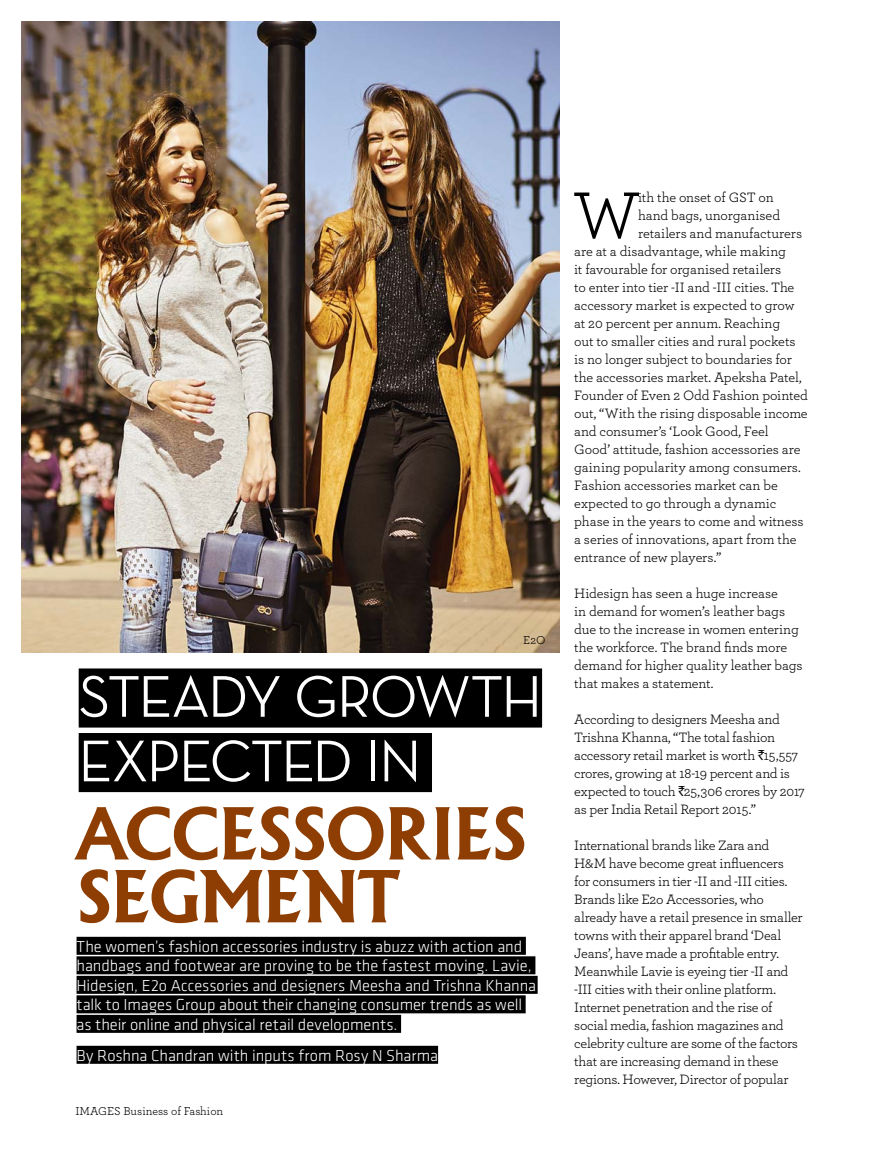
<style>
.page{position:relative;width:872px;height:1170px;background:#fff}
.page>*{position:absolute;margin:0;border:0;box-sizing:border-box;transform-origin:0 0}
.t1{font:69px "Archer";color:#000}
.t2{font:700 68.4px/62.8px "Albertus";letter-spacing:-.015em;color:#8e3e03}
.t3{font:500 59.7px/64.5px "Neutra Disp";letter-spacing:-.025em;color:#fff}
.t4{font:300 16.5px/19.5px "Klavika";color:#fff}
.t5{font:14.25px/18px "Archer";letter-spacing:-.015em;color:#000}
.t6{font:12px "Archer";color:#000}
.s1{font-family:"Rupee"}
</style>
<div class="page">
<div style="left:77px;top:936px;width:449px;height:18px;background:#000"></div>
<div style="left:77px;top:956px;width:458px;height:18px;background:#000"></div>
<div style="left:77px;top:975px;width:460px;height:18px;background:#000"></div>
<div style="left:77px;top:995px;width:448px;height:18px;background:#000"></div>
<div style="left:77px;top:1014px;width:324px;height:18px;background:#000"></div>
<div style="left:79px;top:668px;width:463px;height:59px;background:#000"></div>
<div style="left:79px;top:733px;width:353px;height:59px;background:#000"></div>
<img style="left:21px;top:21px;width:538px;height:631px">
<div style="left:77px;top:1045px;width:361px;height:18px;background:#000"></div>
<p class="t6" style="left:523px;top:635px;width:24px">E2O</p>
<h3 class="t3" style="left:79px;top:670px;width:464px">STEADY GROWTH<br>EXPECTED IN</h3>
<h2 class="t2" style="left:77px;top:802px;width:452px">ACCESSORIES<br>SEGMENT</h2>
<p class="t4" style="left:77px;top:938px;width:461px">The women’s fashion accessories industry is abuzz with action and handbags and footwear are proving to be the fastest moving. Lavie, Hidesign, E2o Accessories and designers Meesha and Trishna Khanna talk to Images Group about their changing consumer trends as well as their online and physical retail developments.</p>
<p class="t4" style="left:77px;top:1047px;width:363px">By Roshna Chandran with inputs from Rosy N Sharma</p>
<p class="t6" style="left:75px;top:1106px;width:149px">IMAGES Business of Fashion</p>
<h1 class="t1" style="left:573px;top:189px;width:69px">W</h1>
<p class="t5" style="left:638px;top:189px;width:137px">ith the onset of GST on</p>
<p class="t5" style="left:638px;top:207px;width:143px">hand bags, unorganised</p>
<p class="t5" style="left:638px;top:225px;width:165px">retailers and manufacturers</p>
<p class="t5" style="left:574px;top:243px;width:213px">are at a disadvantage, while making</p>
<p class="t5" style="left:574px;top:261px;width:208px">it favourable for organised retailers</p>
<p class="t5" style="left:574px;top:279px;width:222px">to enter into tier -II and -III cities. The</p>
<p class="t5" style="left:574px;top:297px;width:222px">accessory market is expected to grow</p>
<p class="t5" style="left:574px;top:315px;width:207px">at 20 percent per annum. Reaching</p>
<p class="t5" style="left:574px;top:333px;width:223px">out to smaller cities and rural pockets</p>
<p class="t5" style="left:574px;top:351px;width:219px">is no longer subject to boundaries for</p>
<p class="t5" style="left:574px;top:369px;width:229px">the accessories market. Apeksha Patel,</p>
<p class="t5" style="left:574px;top:387px;width:235px">Founder of Even 2 Odd Fashion pointed</p>
<p class="t5" style="left:574px;top:405px;width:235px">out, “With the rising disposable income</p>
<p class="t5" style="left:574px;top:423px;width:196px">and consumer’s ‘Look Good, Feel</p>
<p class="t5" style="left:574px;top:441px;width:228px">Good’ attitude, fashion accessories are</p>
<p class="t5" style="left:574px;top:459px;width:228px">gaining popularity among consumers.</p>
<p class="t5" style="left:574px;top:477px;width:205px">Fashion accessories market can be</p>
<p class="t5" style="left:574px;top:495px;width:203px">expected to go through a dynamic</p>
<p class="t5" style="left:574px;top:514px;width:231px">phase in the years to come and witness</p>
<p class="t5" style="left:574px;top:532px;width:224px">a series of innovations, apart from the</p>
<p class="t5" style="left:574px;top:550px;width:148px">entrance of new players.”</p>
<p class="t5" style="left:574px;top:586px;width:230px">Hidesign has seen a huge increase<br>in demand for women’s leather bags due to the increase in women entering the workforce. The brand finds more demand for higher quality leather bags that makes a statement.</p>
<p class="t5" style="left:574px;top:712px;width:232px">According to designers Meesha and Trishna Khanna, “The total fashion accessory retail market is worth <span class="s1">`</span>15,557 crores, growing at 18-19 percent and is expected to touch <span class="s1">`</span>25,306 crores by 2017 as per India Retail Report 2015.”</p>
<p class="t5" style="left:574px;top:838px;width:230px">International brands like Zara and H&amp;M have become great influencers for consumers in tier -II and -III cities.<br>Brands like E2o Accessories, who already have a retail presence in smaller towns with their apparel brand ‘Deal Jeans’, have made a profitable entry.<br>Meanwhile Lavie is eyeing tier -II and -III cities with their online platform.<br>Internet penetration and the rise of social media, fashion magazines and celebrity culture are some of the factors that are increasing demand in these regions. However, Director of popular</p>
</div>
